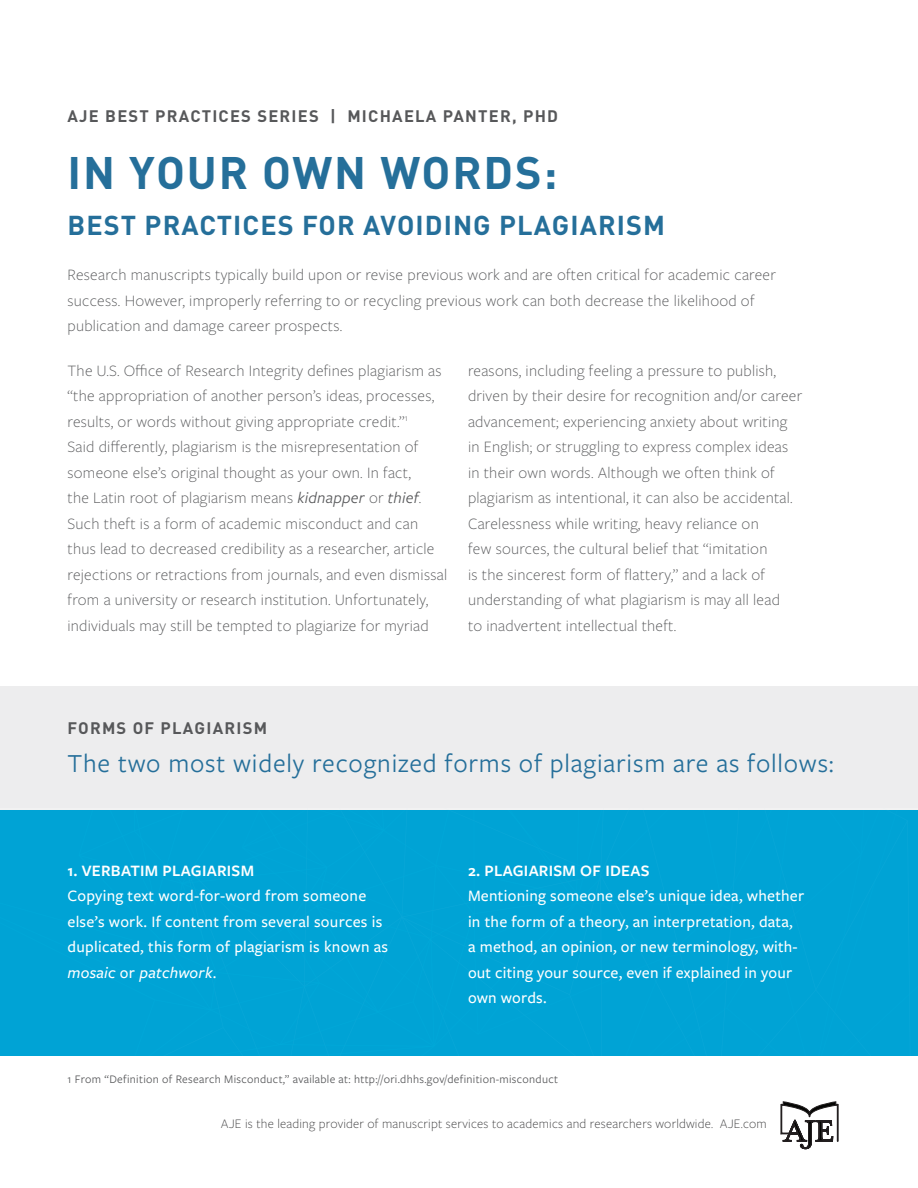
<style>
.page{position:relative;width:918px;height:1188px;background:#fff}
.page>*{position:absolute;margin:0;border:0;box-sizing:border-box;transform-origin:0 0}
.none{font:700 45px "DIN";letter-spacing:.04em;color:#256f9a}
.Subheads{font:27px "Freight Sans Pro";letter-spacing:.03em;color:#256f9a}
.none-2{font:700 27px "DIN";letter-spacing:.04em;color:#256f9a}
.Body_text{font:300 16.5px/25.5px "Freight Sans Pro";letter-spacing:.015em;color:#57585a}
.Reversed_body_text{font:500 16.5px/25.5px "Freight Sans Pro";letter-spacing:.015em;color:#fff}
.category{font:700 16.5px "DIN";letter-spacing:.075em;color:#57585a}
.Body_text-2{font:300 13.5px "Freight Sans Pro";letter-spacing:.015em;color:#3e3e3f}
.Footnote{font:12px "Freight Sans Pro";letter-spacing:.025em;color:#57585a}
.s1{font-weight:400;font-style:italic}
.s2{font-weight:600}
.s3{font-style:italic}
</style>
<div class="page">
<svg style="left:781px;top:1101px;width:57px;height:48px"></svg>
<div style="left:0;top:687px;width:918px;height:123px;background:#ededee"></div>
<div style="left:581px;top:810px;width:337px;height:246px;background:#00a3d5"></div>
<div style="left:0;top:810px;width:581px;height:246px;background:#00a3d5"></div>
<p class="category" style="left:68px;top:105px;width:492px">AJE BEST PRACTICES SERIES | MICHAELA PANTER, PHD</p>
<p class="none" style="left:68px;top:144px;width:491px">IN YOUR OWN WORDS:</p>
<p class="none-2" style="left:68px;top:208px;width:599px">BEST PRACTICES FOR AVOIDING PLAGIARISM</p>
<p class="Body_text" style="left:68px;top:261px;width:710px">Research manuscripts typically build upon or revise previous work and are often critical for academic career success. However, improperly referring to or recycling previous work can both decrease the likelihood of publication and damage career prospects.</p>
<p class="Body_text" style="left:68px;top:357px;width:381px">The U.S. Office of Research Integrity defines plagiarism as “the appropriation of another person’s ideas, processes, results, or words without giving appropriate credit.”<sup>1<br></sup>Said differently, plagiarism is the misrepresentation of someone else’s original thought as your own. In fact,<br>the Latin root of plagiarism means <span class="s1">kidnapper</span> or <span class="s1">thief</span>.<br>Such theft is a form of academic misconduct and can thus lead to decreased credibility as a researcher, article rejections or retractions from journals, and even dismissal from a university or research institution. Unfortunately, individuals may still be tempted to plagiarize for myriad</p>
<p class="Body_text" style="left:468px;top:357px;width:336px">reasons, including feeling a pressure to publish, driven by their desire for recognition and/or career advancement; experiencing anxiety about writing in English; or struggling to express complex ideas in their own words. Although we often think of plagiarism as intentional, it can also be accidental.<br>Carelessness while writing, heavy reliance on<br>few sources, the cultural belief that “imitation<br>is the sincerest form of flattery,” and a lack of understanding of what plagiarism is may all lead<br>to inadvertent intellectual theft.</p>
<p class="category" style="left:68px;top:718px;width:201px">FORMS OF PLAGIARISM</p>
<p class="Subheads" style="left:68px;top:745px;width:768px">The two most widely recognized forms of plagiarism are as follows:</p>
<p class="Reversed_body_text" style="left:68px;top:857px;width:322px"><span class="s2">1. VERBATIM PLAGIARISM<br></span>Copying text word-for-word from someone else’s work. If content from several sources is duplicated, this form of plagiarism is known as <span class="s3">mosaic</span> or <span class="s3">patchwork</span>.</p>
<p class="Reversed_body_text" style="left:468px;top:857px;width:338px"><span class="s2">2. PLAGIARISM OF IDEAS<br></span>Mentioning someone else’s unique idea, whether in the form of a theory, an interpretation, data,<br>a method, an opinion, or new terminology, with&shy;out citing your source, even if explained in your own words.</p>
<p class="Footnote" style="left:68px;top:1071px;width:492px">1 From “Definition of Research Misconduct,” available at: http://ori.dhhs.gov/definition-misconduct</p>
<p class="Body_text-2" style="left:221px;top:1115px;width:547px">AJE is the leading provider of manuscript services to academics and researchers worldwide. AJE.com</p>
</div>
